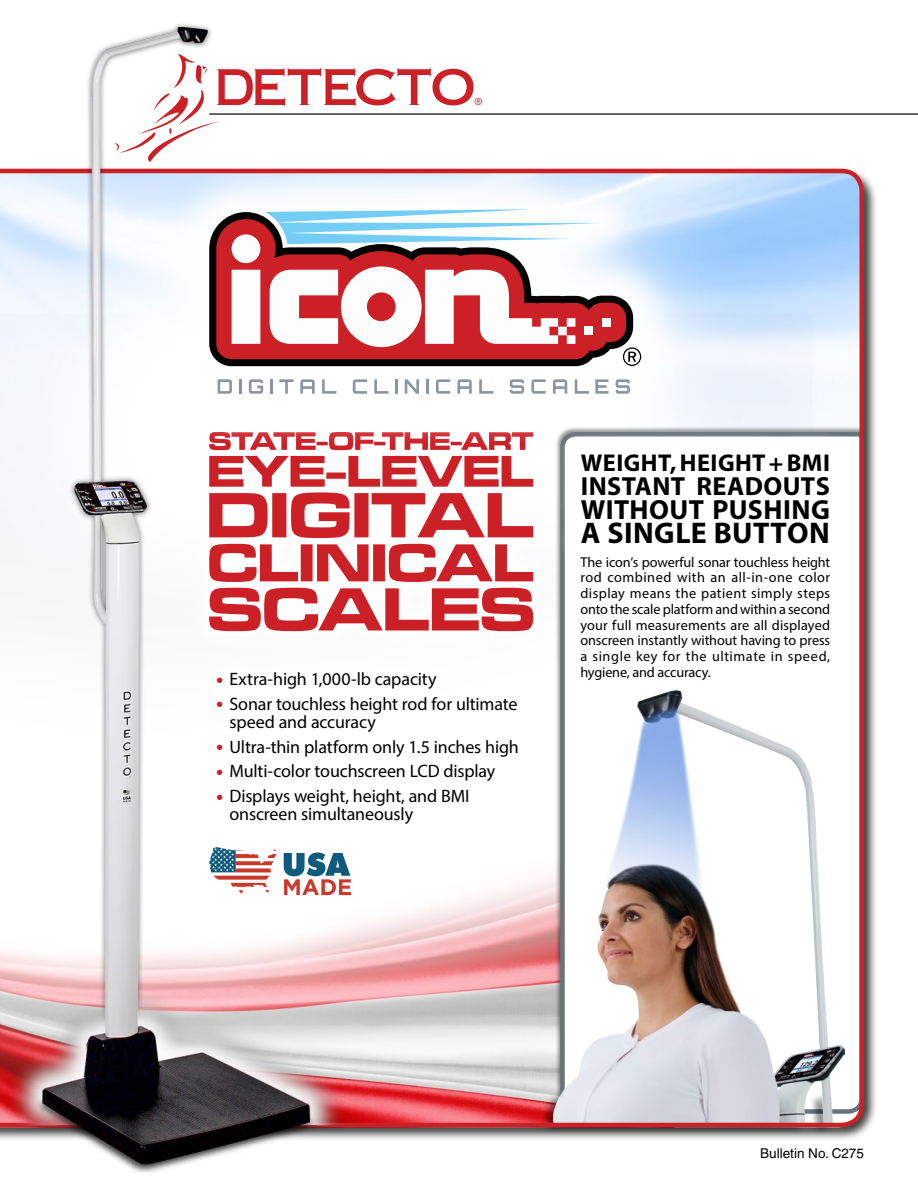
<style>
.page{position:relative;width:918px;height:1188px;background:#fff}
.page>*{position:absolute;margin:0;border:0;box-sizing:border-box;transform-origin:0 0}
.t1{font:700 30px "Myriad Pro";letter-spacing:.015em;color:#000}
.t2{font:700 27.75px "Myriad Pro";letter-spacing:.015em;color:#000}
.t3{font:700 26.25px "Myriad Pro";letter-spacing:.015em;color:#000}
.t4{font:700 24.3px "Myriad Pro";letter-spacing:.02em;color:#000}
.t5{font:18px/18px "Myriad Pro";letter-spacing:-.01em;color:#000}
.t6{font:14.25px/15.8px "Myriad Pro";letter-spacing:.035em;color:#000;text-align:justify}
.t7{font:13.5px "Helvetica";color:#000}
.s1{font-size:25.5px;color:#cc2027}
</style>
<div class="page">
<hr style="left:209px;top:113px;width:709px;height:2px;background:#000">
<svg style="left:364px;top:68px;width:118px;height:47px"></svg>
<div style="left:541px;top:1093px;width:292px;height:42px;background:#000;opacity:.5"></div>
<svg style="left:364px;top:168px;width:502px;height:962px"></svg>
<img style="left:0;top:27px;width:364px;height:1146px">
<p class="t5" style="left:216px;top:670px;width:222px"><span class="s1">•</span> Extra-high 1,000-lb capacity</p>
<p class="t5" style="left:230px;top:695px;width:290px;text-indent:-14px"><span class="s1">•</span> Sonar touchless height rod for ultimate speed and accuracy</p>
<p class="t5" style="left:216px;top:737px;width:304px"><span class="s1">•</span> Ultra-thin platform only 1.5 inches high</p>
<p class="t5" style="left:216px;top:762px;width:281px"><span class="s1">•</span> Multi-color touchscreen LCD display</p>
<p class="t5" style="left:230px;top:787px;width:241px;text-indent:-14px"><span class="s1">•</span> Displays weight, height, and BMI onscreen simultaneously</p>
<h3 class="t4" style="left:581px;top:446px;width:251px">WEIGHT, HEIGHT + BMI</h3>
<h3 class="t3" style="left:581px;top:469px;width:251px">INSTANT READOUTS</h3>
<h2 class="t2" style="left:581px;top:491px;width:251px">WITHOUT PUSHING</h2>
<h1 class="t1" style="left:581px;top:513px;width:251px">A SINGLE BUTTON</h1>
<p class="t6" style="left:580px;top:554px;width:251px">The icon’s powerful sonar touchless height rod combined with an all-in-one color display means the patient simply steps onto the scale platform and within a second your full measurements are all displayed onscreen instantly without having to press a single key for the ultimate in speed, hygiene, and accuracy.</p>
<p class="t7" style="left:760px;top:1145px;width:105px">Bulletin No. C275</p>
</div>
